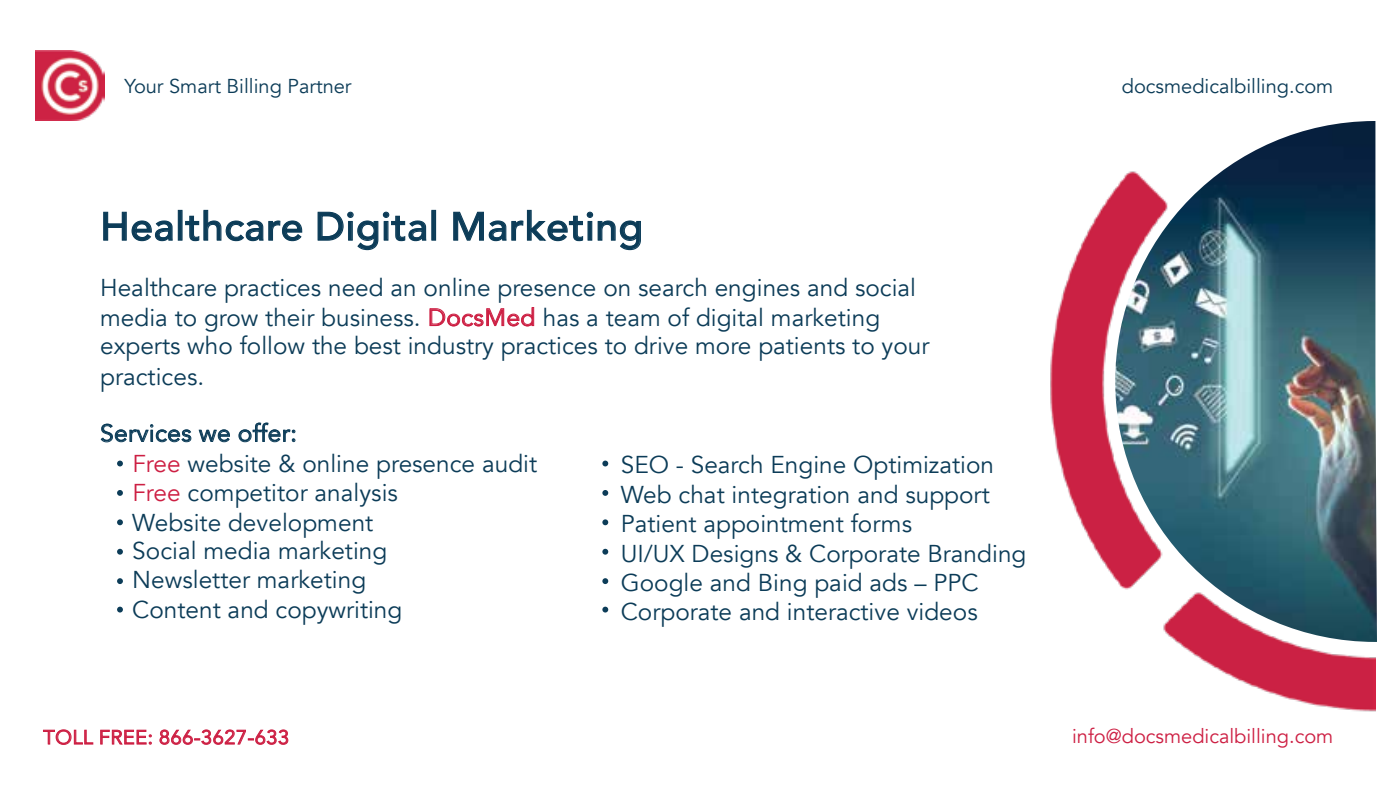
<style>
.page{position:relative;width:1377px;height:810px;background:#fff}
.page>*{position:absolute;margin:0;border:0;box-sizing:border-box;transform-origin:0 0}
.t1{font:500 39.38px "Avenir";letter-spacing:.02em;color:#0c3c58}
.t2{font:24.3px/29.2px "Avenir";color:#0c3c58}
.t3{font:23.85px "Avenir";letter-spacing:.02em;color:#0c3c58}
.t4{font:20.03px "Avenir";color:#0c3c58}
.t5{font:20.03px "Avenir";color:#cd1f43}
.t6{font:19.57px "Avenir";letter-spacing:.025em;color:#cd1f43}
.s1{font-size:23.85px;color:#cd1f43}
.s2{color:#cd1f43}
</style>
<div class="page">
<svg style="left:103px;top:211px;width:70px;height:31px"></svg>
<div style="left:178px;top:210px;width:5px;height:31px;border:1px solid #0c3c58"></div>
<svg style="left:185px;top:209px;width:118px;height:33px"></svg>
<svg style="left:317px;top:211px;width:110px;height:40px"></svg>
<div style="left:431px;top:210px;width:5px;height:31px;border:1px solid #0c3c58"></div>
<svg style="left:453px;top:209px;width:188px;height:42px"></svg>
<svg style="left:430px;top:307px;width:104px;height:19px"></svg>
<svg style="left:101px;top:424px;width:91px;height:19px"></svg>
<svg style="left:199px;top:429px;width:31px;height:14px"></svg>
<svg style="left:238px;top:423px;width:58px;height:19px"></svg>
<svg style="left:43px;top:729px;width:50px;height:16px"></svg>
<svg style="left:100px;top:730px;width:52px;height:15px"></svg>
<svg style="left:159px;top:729px;width:129px;height:16px"></svg>
<img style="left:35px;top:51px;width:70px;height:70px">
<img style="left:1050px;top:121px;width:325px;height:591px">
<svg style="left:117px;top:461px;width:6px;height:5px"></svg>
<svg style="left:117px;top:490px;width:6px;height:6px"></svg>
<svg style="left:117px;top:519px;width:6px;height:6px"></svg>
<svg style="left:117px;top:549px;width:6px;height:6px"></svg>
<svg style="left:117px;top:578px;width:6px;height:6px"></svg>
<svg style="left:117px;top:607px;width:6px;height:6px"></svg>
<svg style="left:602px;top:461px;width:6px;height:5px"></svg>
<svg style="left:602px;top:490px;width:6px;height:6px"></svg>
<svg style="left:602px;top:519px;width:6px;height:6px"></svg>
<svg style="left:602px;top:549px;width:6px;height:6px"></svg>
<svg style="left:602px;top:578px;width:6px;height:6px"></svg>
<svg style="left:602px;top:607px;width:6px;height:6px"></svg>
<p class="t4" style="left:124px;top:74px;width:229px">Your Smart Billing Partner</p>
<h1 class="t1" style="left:100px;top:192px;width:544px">Healthcare Digital Marketing</h1>
<p class="t2" style="left:100px;top:273px;width:831px">Healthcare practices need an online presence on search engines and social media to grow their business. <span class="s1">DocsMed</span> has a team of digital marketing experts who follow the best industry practices to drive more patients to your practices.</p>
<p class="t3" style="left:100px;top:419px;width:198px">Services we offer:</p>
<p class="t2" style="left:132px;top:450px;width:406px"><span class="s2">Free</span> website &amp; online presence audit<br><span class="s2">Free</span> competitor analysis<br>Website development<br>Social media marketing<br>Newsletter marketing<br>Content and copywriting</p>
<p class="t2" style="left:621px;top:451px;width:407px">SEO - Search Engine Optimization<br>Web chat integration and support<br>Patient appointment forms<br>UI/UX Designs &amp; Corporate Branding<br>Google and Bing paid ads – PPC<br>Corporate and interactive videos</p>
<p class="t4" style="left:1122px;top:75px;width:213px">docsmedicalbilling.com</p>
<p class="t6" style="left:43px;top:726px;width:247px">TOLL FREE: 866-3627-633</p>
<p class="t5" style="left:1072px;top:724px;width:263px">info@docsmedicalbilling.com</p>
</div>
